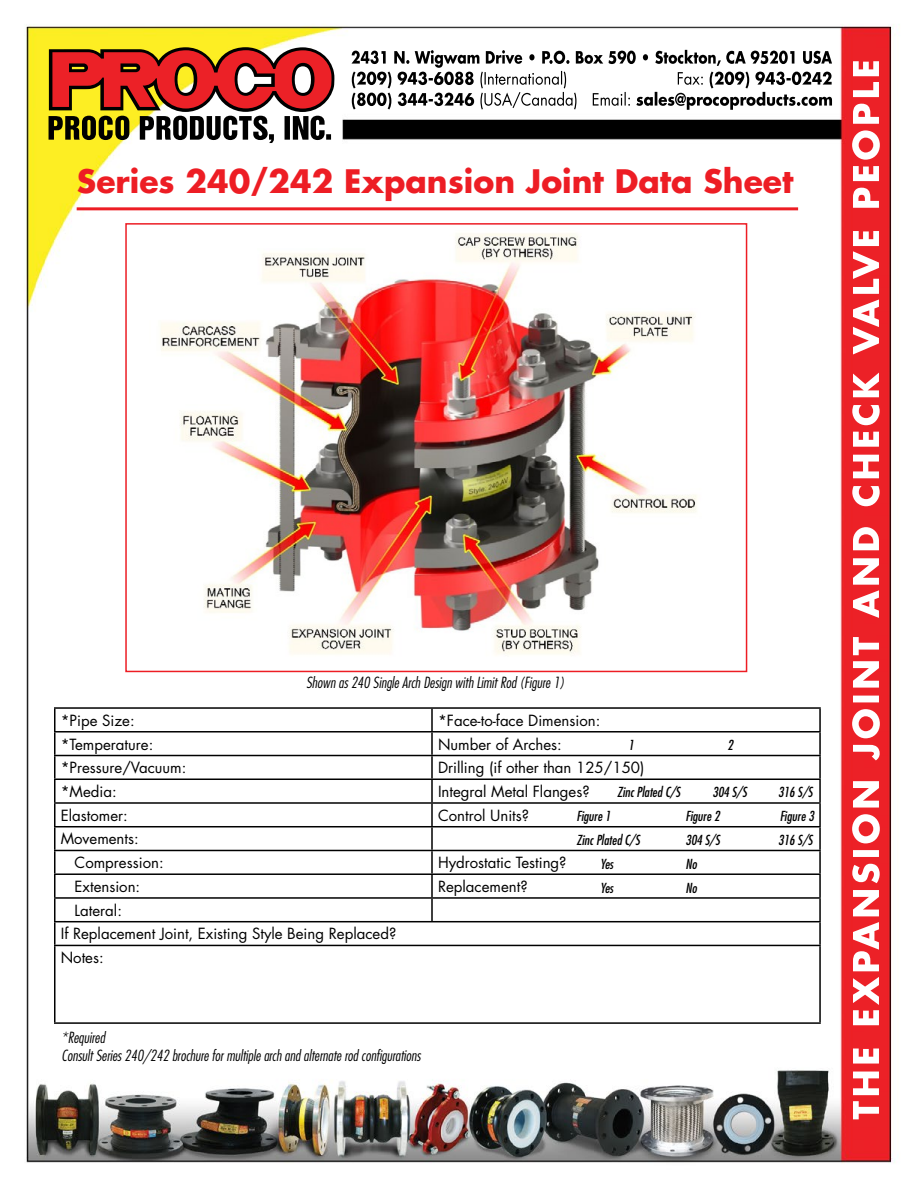
<style>
.page{position:relative;width:918px;height:1188px;background:#fff}
.page>*{position:absolute;margin:0;border:0;box-sizing:border-box;transform-origin:0 0}
.t1{font:700 31.5px "Futura";color:#ed1d24}
.t2{font:15px/23.7px "Futura";color:#000}
.t3{font:italic 300 condensed 15px/18px "Futura";color:#000}
.t4{font:italic condensed 13.5px/24.6px "Futura";color:#000}
</style>
<div class="page">
<img style="left:24px;top:24px;width:871px;height:1139px">
<img style="left:352px;top:50px;width:480px;height:14px">
<img style="left:352px;top:71px;width:214px;height:18px">
<img style="left:678px;top:72px;width:25px;height:13px">
<img style="left:710px;top:72px;width:122px;height:17px">
<img style="left:352px;top:92px;width:274px;height:18px">
<img style="left:628px;top:97px;width:25px;height:9px">
<img style="left:655px;top:92px;width:177px;height:18px">
<img style="left:49px;top:47px;width:285px;height:65px">
<img style="left:52px;top:50px;width:280px;height:59px">
<img style="left:82px;top:116px;width:243px;height:24px">
<img style="left:852px;top:231px;width:28px;height:652px">
<img style="left:852px;top:61px;width:28px;height:147px">
<img style="left:138px;top:226px;width:606px;height:443px">
<div style="left:125px;top:223px;width:622px;height:449px;border:2px solid #ed1d24"></div>
<hr style="left:77px;top:207px;width:721px;height:3px;background:#ed1d24">
<hr style="left:54px;top:707px;width:378px;height:2px;background:#000">
<hr style="left:54px;top:709px;width:2px;height:22px;background:#000">
<hr style="left:432px;top:707px;width:389px;height:2px;background:#000">
<hr style="left:431px;top:709px;width:2px;height:22px;background:#000">
<hr style="left:819px;top:709px;width:2px;height:22px;background:#000">
<hr style="left:54px;top:731px;width:378px;height:2px;background:#000">
<hr style="left:54px;top:733px;width:2px;height:22px;background:#000">
<hr style="left:432px;top:731px;width:389px;height:2px;background:#000">
<hr style="left:431px;top:733px;width:2px;height:22px;background:#000">
<hr style="left:819px;top:733px;width:2px;height:22px;background:#000">
<hr style="left:54px;top:755px;width:378px;height:1px;background:#000">
<hr style="left:54px;top:756px;width:2px;height:23px;background:#000">
<hr style="left:432px;top:755px;width:389px;height:1px;background:#000">
<hr style="left:431px;top:756px;width:2px;height:23px;background:#000">
<hr style="left:819px;top:756px;width:2px;height:23px;background:#000">
<hr style="left:54px;top:779px;width:378px;height:1px;background:#000">
<hr style="left:54px;top:780px;width:2px;height:22px;background:#000">
<hr style="left:432px;top:779px;width:389px;height:1px;background:#000">
<hr style="left:431px;top:780px;width:2px;height:22px;background:#000">
<hr style="left:819px;top:780px;width:2px;height:22px;background:#000">
<hr style="left:54px;top:802px;width:378px;height:2px;background:#000">
<hr style="left:54px;top:804px;width:2px;height:22px;background:#000">
<hr style="left:432px;top:802px;width:389px;height:2px;background:#000">
<hr style="left:431px;top:804px;width:2px;height:22px;background:#000">
<hr style="left:819px;top:804px;width:2px;height:22px;background:#000">
<hr style="left:54px;top:826px;width:378px;height:1px;background:#000">
<hr style="left:54px;top:827px;width:2px;height:23px;background:#000">
<hr style="left:432px;top:826px;width:389px;height:1px;background:#000">
<hr style="left:431px;top:827px;width:2px;height:23px;background:#000">
<hr style="left:819px;top:827px;width:2px;height:23px;background:#000">
<hr style="left:54px;top:850px;width:378px;height:1px;background:#000">
<hr style="left:54px;top:851px;width:2px;height:22px;background:#000">
<hr style="left:432px;top:850px;width:389px;height:1px;background:#000">
<hr style="left:431px;top:851px;width:2px;height:22px;background:#000">
<hr style="left:819px;top:851px;width:2px;height:22px;background:#000">
<hr style="left:54px;top:873px;width:378px;height:2px;background:#000">
<hr style="left:54px;top:875px;width:2px;height:22px;background:#000">
<hr style="left:432px;top:873px;width:389px;height:2px;background:#000">
<hr style="left:431px;top:875px;width:2px;height:22px;background:#000">
<hr style="left:819px;top:875px;width:2px;height:22px;background:#000">
<hr style="left:54px;top:897px;width:378px;height:2px;background:#000">
<hr style="left:54px;top:899px;width:2px;height:22px;background:#000">
<hr style="left:432px;top:897px;width:389px;height:2px;background:#000">
<hr style="left:431px;top:899px;width:2px;height:22px;background:#000">
<hr style="left:819px;top:899px;width:2px;height:22px;background:#000">
<hr style="left:54px;top:921px;width:378px;height:1px;background:#000">
<hr style="left:54px;top:922px;width:2px;height:23px;background:#000">
<hr style="left:432px;top:921px;width:389px;height:1px;background:#000">
<hr style="left:819px;top:922px;width:2px;height:23px;background:#000">
<hr style="left:54px;top:945px;width:378px;height:1px;background:#000">
<hr style="left:54px;top:946px;width:2px;height:76px;background:#000">
<hr style="left:432px;top:945px;width:389px;height:1px;background:#000">
<hr style="left:819px;top:946px;width:2px;height:76px;background:#000">
<hr style="left:54px;top:1022px;width:378px;height:2px;background:#000">
<hr style="left:432px;top:1022px;width:389px;height:2px;background:#000">
<h1 class="t1" style="left:77px;top:159px;width:718px">Series 240/242 Expansion Joint Data Sheet</h1>
<p class="t3" style="left:306px;top:674px;width:260px">Shown as 240 Single Arch Design with Limit Rod (Figure 1)</p>
<p class="t2" style="left:61px;top:708px;width:75px">*Pipe Size:</p>
<p class="t2" style="left:438px;top:708px;width:164px">*Face-to-face Dimension:</p>
<p class="t2" style="left:61px;top:732px;width:94px">*Temperature:</p>
<p class="t2" style="left:438px;top:732px;width:125px">Number of Arches:</p>
<p class="t2" style="left:61px;top:756px;width:127px">*Pressure/Vacuum:</p>
<p class="t2" style="left:438px;top:756px;width:208px">Drilling (if other than 125/150)</p>
<p class="t2" style="left:61px;top:779px;width:57px">*Media:</p>
<p class="t2" style="left:438px;top:779px;width:153px">Integral Metal Flanges?</p>
<p class="t2" style="left:61px;top:803px;width:69px">Elastomer:</p>
<p class="t2" style="left:438px;top:803px;width:93px">Control Units?</p>
<p class="t2" style="left:75px;top:827px;width:91px;text-indent:-14px">Movements:<br>Compression:</p>
<p class="t4" style="left:727px;top:732px;width:7px">2</p>
<p class="t4" style="left:629px;top:732px;width:7px">1</p>
<p class="t4" style="left:617px;top:780px;width:65px">Zinc Plated C/S</p>
<p class="t4" style="left:577px;top:827px;width:65px">Zinc Plated C/S</p>
<p class="t4" style="left:712px;top:780px;width:36px">304 S/S</p>
<p class="t4" style="left:685px;top:827px;width:36px">304 S/S</p>
<p class="t4" style="left:778px;top:780px;width:36px">316 S/S</p>
<p class="t4" style="left:778px;top:827px;width:36px">316 S/S</p>
<p class="t4" style="left:685px;top:803px;width:36px">Figure 2</p>
<p class="t4" style="left:780px;top:803px;width:36px">Figure 3</p>
<p class="t4" style="left:685px;top:851px;width:13px">No<br>No</p>
<p class="t4" style="left:576px;top:803px;width:36px">Figure 1</p>
<p class="t4" style="left:600px;top:851px;width:15px">Yes<br>Yes</p>
<p class="t2" style="left:438px;top:851px;width:130px">Hydrostatic Testing?</p>
<p class="t2" style="left:75px;top:874px;width:67px">Extension:</p>
<p class="t2" style="left:438px;top:874px;width:91px">Replacement?</p>
<p class="t2" style="left:61px;top:898px;width:337px;text-indent:14px">Lateral:<br>If Replacement Joint, Existing Style Being Replaced?<br>Notes:</p>
<p class="t3" style="left:62px;top:1028px;width:361px">*Required<br>Consult Series 240/242 brochure for multiple arch and alternate rod configurations</p>
</div>
